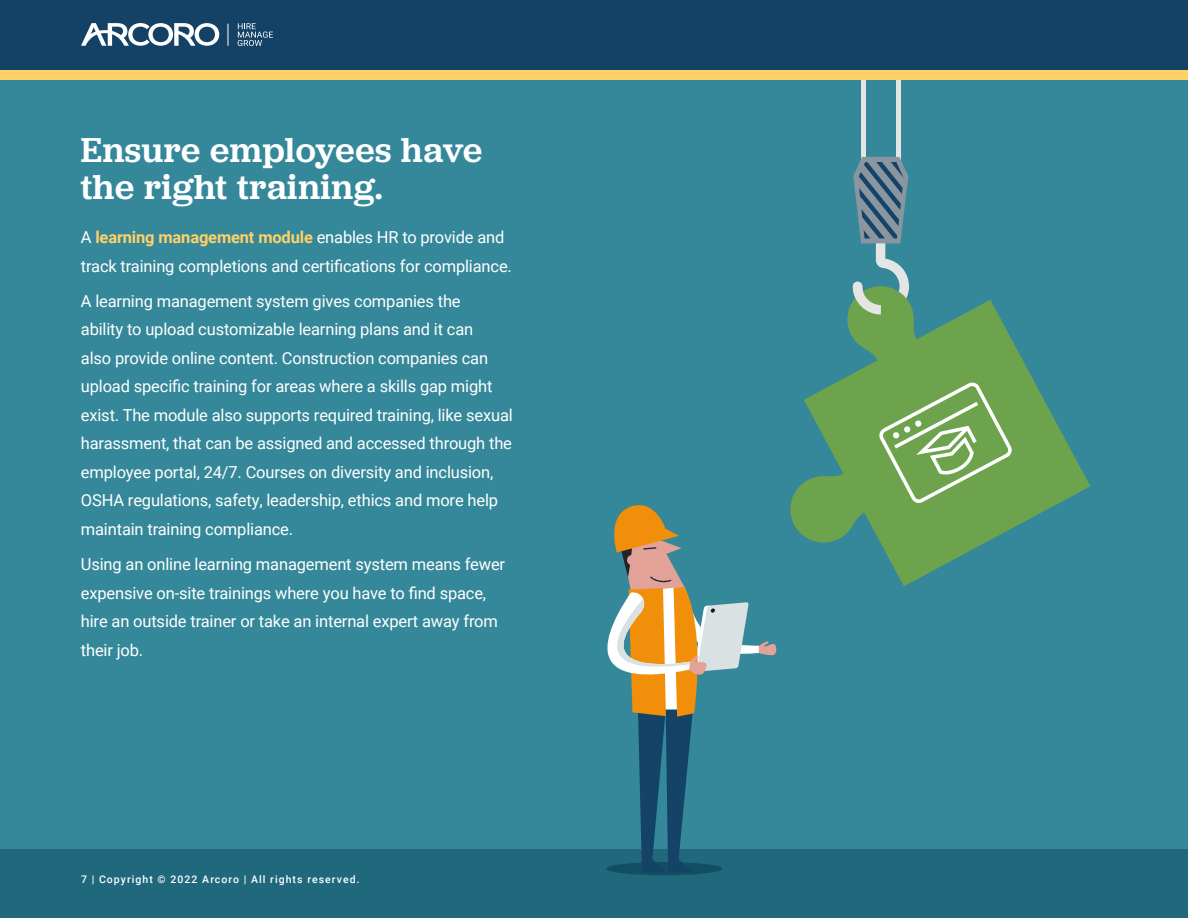
<style>
.page{position:relative;width:1188px;height:918px;background:#35889a}
.page>*{position:absolute;margin:0;border:0;box-sizing:border-box;transform-origin:0 0}
.Blue_Section_Header{font:500 36px/37.5px "Jubilat";letter-spacing:.015em;color:#fff}
.Body_Style_1{font:16.5px/28.5px "Roboto";letter-spacing:-.01em;color:#fff}
.t1{font:500 10.5px "Roboto";letter-spacing:.1em;color:#fff}
.s1{font-weight:700;color:#ffd166}
</style>
<div class="page">
<div style="left:0;top:849px;width:1188px;height:69px;background:#20687b"></div>
<div style="left:606px;top:862px;width:116px;height:13px;background:#134f62;border-radius:50%"></div>
<hr style="left:861px;top:0;width:4px;height:169px;background:#e5e5e5">
<hr style="left:896px;top:0;width:4px;height:170px;background:#e5e5e5">
<svg style="left:606px;top:505px;width:171px;height:367px"></svg>
<svg style="left:790px;top:285px;width:300px;height:301px"></svg>
<svg style="left:841px;top:338px;width:201px;height:209px;background:#6fa55d"></svg>
<svg style="left:853px;top:157px;width:56px;height:158px"></svg>
<div style="left:0;top:69px;width:1188px;height:11px;background:#ffd166"></div>
<div style="left:0;top:0;width:1188px;height:69px;background:#144266"></div>
<svg style="left:238px;top:23px;width:35px;height:23px"></svg>
<svg style="left:227px;top:24px;width:1px;height:21px"></svg>
<svg style="left:81px;top:23px;width:138px;height:23px"></svg>
<p class="Blue_Section_Header" style="left:81px;top:130px;width:403px">Ensure employees have the right training.</p>
<p class="Body_Style_1" style="left:81px;top:222px;width:433px">A <span class="s1">learning management module</span> enables HR to provide and track training completions and certifications for compliance.</p>
<p class="Body_Style_1" style="left:81px;top:286px;width:433px">A learning management system gives companies the<br>ability to upload customizable learning plans and it can<br>also provide online content. Construction companies can upload specific training for areas where a skills gap might exist. The module also supports required training, like sexual harassment, that can be assigned and accessed through the employee portal, 24/7. Courses on diversity and inclusion, OSHA regulations, safety, leadership, ethics and more help maintain training compliance.</p>
<p class="Body_Style_1" style="left:81px;top:549px;width:426px">Using an online learning management system means fewer expensive on-site trainings where you have to find space, hire an outside trainer or take an internal expert away from their job.</p>
<p class="t1" style="left:81px;top:872px;width:280px">7 | Copyright © 2022 Arcoro | All rights reserved.</p>
</div>
